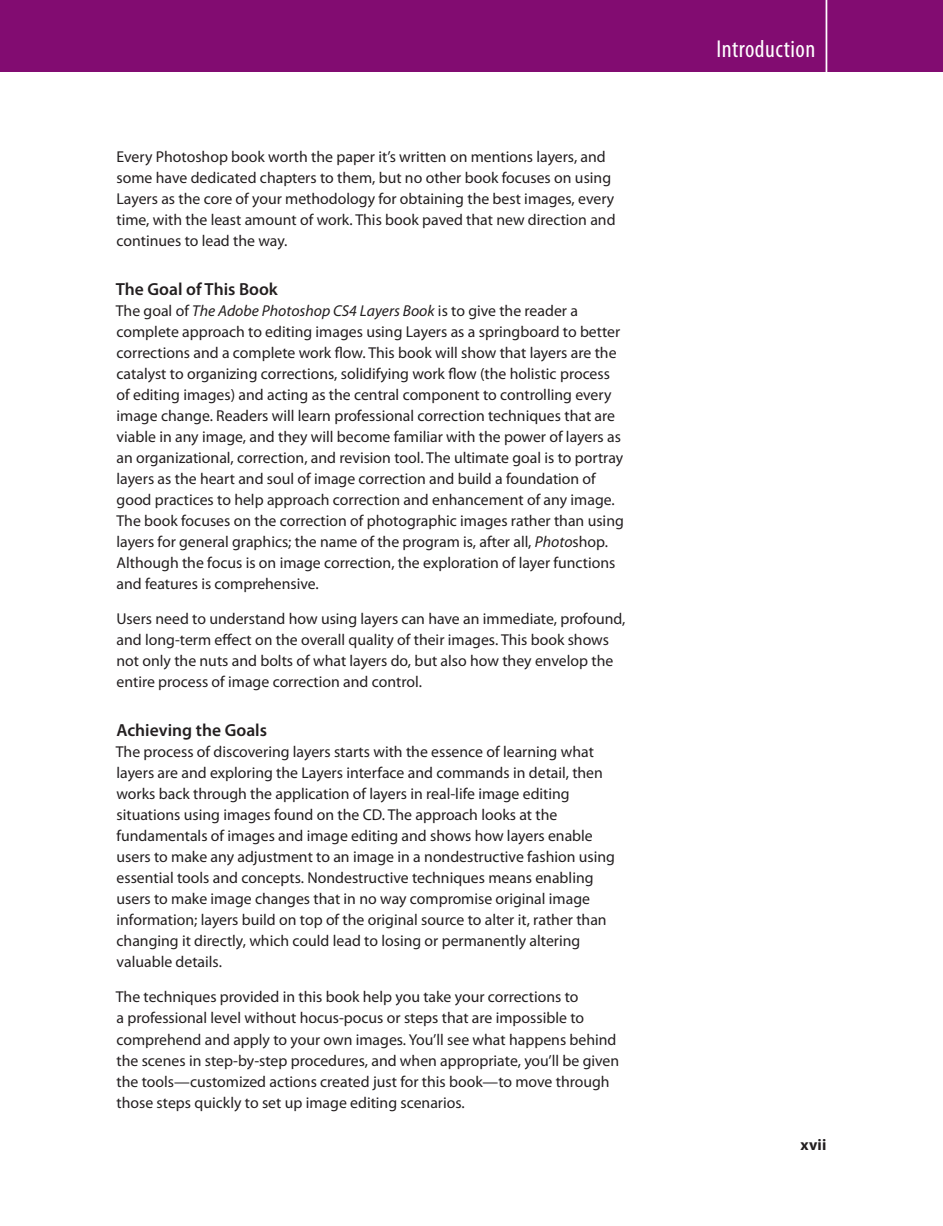
<style>
.page{position:relative;width:943px;height:1226px;background:#fff}
.page>*{position:absolute;margin:0;border:0;box-sizing:border-box;transform-origin:0 0}
.t1{font:condensed 24.5px "Myriad Pro";letter-spacing:.02em;color:#fff}
.t2{font:600 17.5px "Myriad Pro";color:#231f20}
.t3{font:15.75px/21px "Myriad Pro";color:#231f20}
.t4{font:700 15.75px "Myriad Pro";color:#231f20}
.s1{font-style:italic}
</style>
<div class="page">
<hr style="left:0;top:0;width:2px;height:72px;background:#820c71">
<div style="left:2px;top:0;width:940px;height:72px;background:#820c71"></div>
<hr style="left:825px;top:0;width:2px;height:81px;background:#fff">
<p class="t3" style="left:116px;top:147px;width:500px">Every Photoshop book worth the paper it’s written on mentions layers, and some have dedicated chapters to them, but no other book focuses on using Layers as the core of your methodology for obtaining the best images, every time, with the least amount of work. This book paved that new direction and continues to lead the way.</p>
<p class="t2" style="left:116px;top:282px;width:163px">The Goal of This Book</p>
<p class="t3" style="left:116px;top:301px;width:509px">The goal of <span class="s1">The Adobe Photoshop CS4 Layers Book</span> is to give the reader a complete approach to editing images using Layers as a springboard to better corrections and a complete work flow. This book will show that layers are the catalyst to organizing corrections, solidifying work flow (the holistic process of editing images) and acting as the central component to controlling every image change. Readers will learn professional correction techniques that are viable in any image, and they will become familiar with the power of layers as an organizational, correction, and revision tool. The ultimate goal is to portray layers as the heart and soul of image correction and build a foundation of good practices to help approach correction and enhancement of any image.<br>The book focuses on the correction of photographic images rather than using layers for general graphics; the name of the program is, after all, <span class="s1">Photo</span> shop.<br>Although the focus is on image correction, the exploration of layer functions and features is comprehensive.</p>
<p class="t3" style="left:116px;top:609px;width:510px">Users need to understand how using layers can have an immediate, profound, and long-term effect on the overall quality of their images. This book shows not only the nuts and bolts of what layers do, but also how they envelop the entire process of image correction and control.</p>
<p class="t2" style="left:116px;top:723px;width:152px">Achieving the Goals</p>
<p class="t3" style="left:116px;top:742px;width:500px">The process of discovering layers starts with the essence of learning what layers are and exploring the Layers interface and commands in detail, then works back through the application of layers in real-life image editing situations using images found on the CD. The approach looks at the fundamentals of images and image editing and shows how layers enable users to make any adjustment to an image in a nondestructive fashion using essential tools and concepts. Nondestructive techniques means enabling users to make image changes that in no way compromise original image information; layers build on top of the original source to alter it, rather than changing it directly, which could lead to losing or permanently altering valuable details.</p>
<p class="t3" style="left:116px;top:987px;width:505px">The techniques provided in this book help you take your corrections to<br>a professional level without hocus-pocus or steps that are impossible to comprehend and apply to your own images. You’ll see what happens behind the scenes in step-by-step procedures, and when appropriate, you’ll be given the tools — customized actions created just for this book — to move through those steps quickly to set up image editing scenarios.</p>
<p class="t1" style="left:716px;top:40px;width:100px">Introduction</p>
<p class="t4" style="left:800px;top:1137px;width:27px">xvii</p>
</div>
